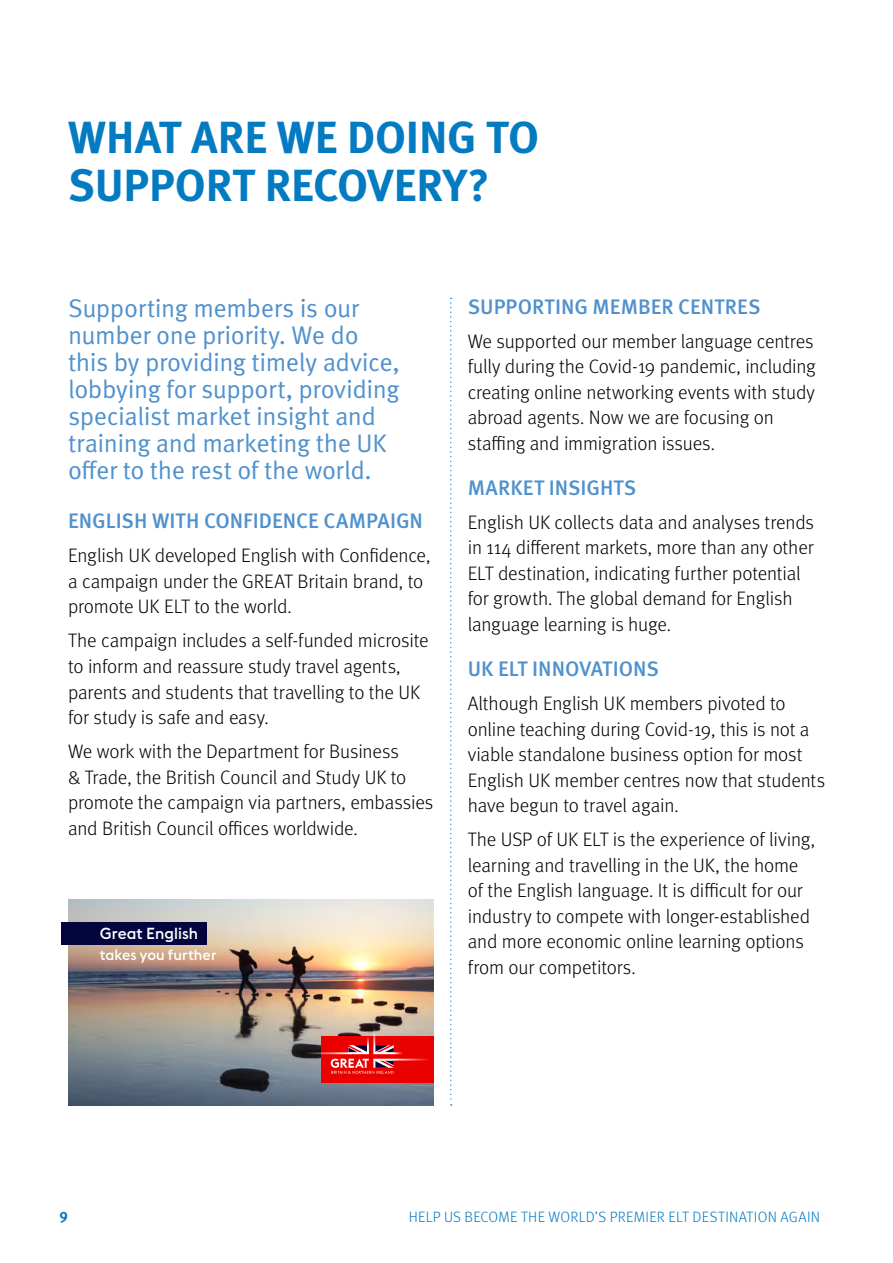
<style>
.page{position:relative;width:893px;height:1263px;background:#fff}
.page>*{position:absolute;margin:0;border:0;box-sizing:border-box;transform-origin:0 0}
.t1{font:700 45px/48px "Meta Pro";letter-spacing:-.005em;color:#047bc1}
.t2{font:25.5px/27px "Meta Pro Norm";letter-spacing:-.02em;color:#5091cd}
.t3{font:500 21px "Meta Pro";color:#5091cd}
.t4{font:300 19.5px/25.5px "Meta Pro";letter-spacing:-.01em;color:#000}
.t5{font:500 15.9px "Euclid Flex B";letter-spacing:.005em;color:#fff}
.t6{font:300 15px "Meta Pro";letter-spacing:.02em;color:#047bc1}
.t7{font:700 15px "Meta Pro";color:#047bc1}
.t8{font:500 14.7px "Euclid Flex B";letter-spacing:.01em;color:#fff}
</style>
<div class="page">
<svg style="left:450px;top:298px;width:2px;height:808px"></svg>
<img style="left:68px;top:900px;width:366px;height:206px">
<div style="left:322px;top:1036px;width:112px;height:47px;background:#eb0000"></div>
<svg style="left:304px;top:1027px;width:126px;height:47px"></svg>
<div style="left:61px;top:921px;width:145px;height:23px;background:#04043f"></div>
<h1 class="t1" style="left:68px;top:110px;width:472px">WHAT ARE WE DOING TO<br>SUPPORT RECOVERY?</h1>
<h2 class="t2" style="left:68px;top:293px;width:333px">Supporting members is our number one priority. We do this by providing timely advice, lobbying for support, providing specialist market insight and training and marketing the UK offer to the rest of the world.</h2>
<p class="t3" style="left:68px;top:505px;width:356px">ENGLISH WITH CONFIDENCE CAMPAIGN</p>
<p class="t4" style="left:68px;top:542px;width:364px">English UK developed English with Confidence, a campaign under the GREAT Britain brand, to promote UK ELT to the world.</p>
<p class="t4" style="left:68px;top:627px;width:362px">The campaign includes a self-funded microsite to inform and reassure study travel agents, parents and students that travelling to the UK for study is safe and easy.</p>
<p class="t4" style="left:68px;top:737px;width:367px">We work with the Department for Business<br>&amp; Trade, the British Council and Study UK to promote the campaign via partners, embassies and British Council offices worldwide.</p>
<p class="t5" style="left:100px;top:924px;width:100px">Great English</p>
<p class="t8" style="left:100px;top:946px;width:118px">takes you further</p>
<p class="t3" style="left:468px;top:290px;width:294px">SUPPORTING MEMBER CENTRES</p>
<p class="t4" style="left:468px;top:327px;width:350px">We supported our member language centres fully during the Covid-19 pandemic, including creating online networking events with study abroad agents. Now we are focusing on staffing and immigration issues.</p>
<p class="t3" style="left:468px;top:471px;width:170px">MARKET INSIGHTS</p>
<p class="t4" style="left:468px;top:508px;width:348px">English UK collects data and analyses trends in 114 different markets, more than any other ELT destination, indicating further potential for growth. The global demand for English language learning is huge.</p>
<p class="t3" style="left:468px;top:652px;width:193px">UK ELT INNOVATIONS</p>
<p class="t4" style="left:468px;top:690px;width:359px">Although English UK members pivoted to online teaching during Covid-19, this is not a viable standalone business option for most English UK member centres now that students have begun to travel again.</p>
<p class="t4" style="left:468px;top:826px;width:349px">The USP of UK ELT is the experience of living, learning and travelling in the UK, the home of the English language. It is difficult for our industry to compete with longer-established and more economic online learning options from our competitors.</p>
<p class="t7" style="left:60px;top:1205px;width:10px">9</p>
<p class="t6" style="left:409px;top:1206px;width:413px">HELP US BECOME THE WORLD’S PREMIER ELT DESTINATION AGAIN</p>
</div>
